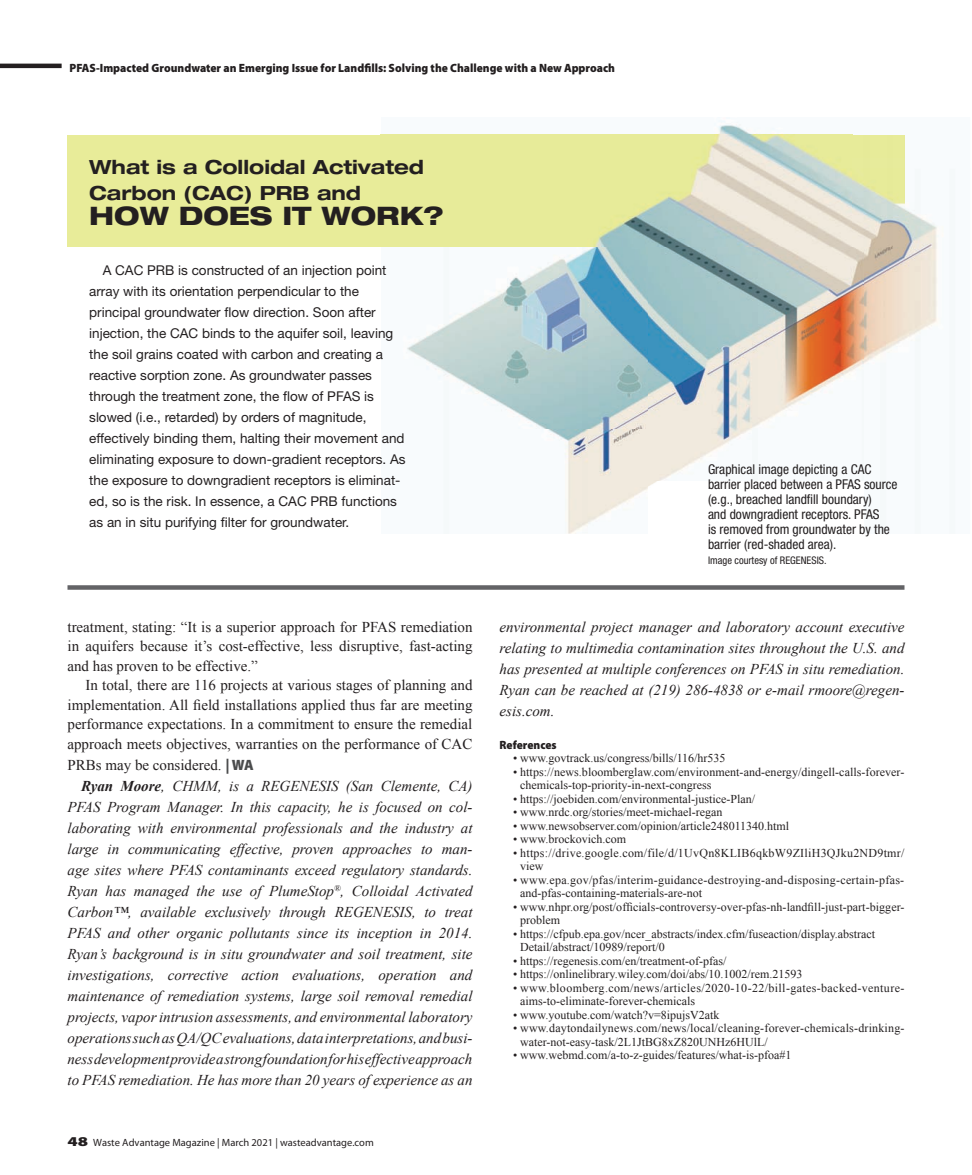
<style>
.page{position:relative;width:972px;height:1175px;background:#fff}
.page>*{position:absolute;margin:0;border:0;box-sizing:border-box;transform-origin:0 0}
.t1{font:800 expanded 25.5px "Helvetica Neue";color:#231f20}
.t2{font:700 expanded 19.5px/25.5px "Helvetica Neue";color:#231f20}
.t3{font:italic 15px/21px "Times New Roman";color:#231f20;text-align:justify}
.t4{font:15px/19.5px "Times New Roman";color:#231f20;text-align:justify}
.t5{font:13.5px/21px "Helvetica Neue";color:#231f20}
.t6{font:condensed 13.5px/15px "Helvetica Neue";color:#231f20}
.t7{font:12px/13.5px "Times New Roman";color:#231f20}
.t8{font:12px/13.5px "Times New Roman";letter-spacing:.02em;color:#231f20}
.t9{font:12px/13.5px "Times New Roman";letter-spacing:.03em;color:#231f20}
.t10{font:900 12px "Myriad Pro";color:#231f20;scale:.95 1}
.t11{font:10.5px "Myriad Pro";color:#231f20}
.t12{font:condensed 10.5px "Helvetica Neue";color:#231f20}
.s1{font-family:"Myriad Pro";font-weight:900;color:#4b4c4d}
.s2{font-weight:700}
.s3{font-weight:900;font-size:13.5px}
</style>
<div class="page">
<div style="left:68px;top:135px;width:836px;height:111px;background:#e8ec99"></div>
<img style="left:381px;top:118px;width:524px;height:51px">
<img style="left:864px;top:169px;width:73px;height:195px">
<img style="left:407px;top:247px;width:457px;height:287px">
<img style="left:380px;top:135px;width:524px;height:112px">
<hr style="left:0;top:64px;width:62px;height:4px;background:#231f20">
<div style="left:68px;top:585px;width:836px;height:5px;background:#636366"></div>
<p class="t10" style="left:70px;top:60px;width:576px">PFAS-Impacted Groundwater an Emerging Issue for Landfills: Solving the Challenge with a New Approach</p>
<h2 class="t2" style="left:89px;top:154px;width:336px">What is a Colloidal Activated<br>Carbon (CAC) PRB and</h2>
<h1 class="t1" style="left:89px;top:200px;width:356px">HOW DOES IT WORK?</h1>
<p class="t5" style="left:89px;top:259px;width:318px;text-indent:14px">A CAC PRB is constructed of an injection point array with its orientation perpendicular to the principal groundwater flow direction. Soon after injection, the CAC binds to the aquifer soil, leaving the soil grains coated with carbon and creating a reactive sorption zone. As groundwater passes through the treatment zone, the flow of PFAS is slowed (i.e., retarded) by orders of magnitude, effectively binding them, halting their movement and eliminating exposure to down-gradient receptors. As the exposure to downgradient receptors is eliminat&shy;ed, so is the risk. In essence, a CAC PRB functions as an in situ purifying filter for groundwater.</p>
<p class="t4" style="left:68px;top:616px;width:407px">treatment, stating: “it is a superior approach for Pfas remediation in aquifers because it’s cost-effective, less disruptive, fast-acting and has proven to be effective.”</p>
<p class="t4" style="left:68px;top:675px;width:407px;text-indent:18px">in total, there are 116 projects at various stages of planning and implementation. all field installations applied thus far are meeting performance expectations. in a commitment to ensure the remedial approach meets objectives, warranties on the performance of CaC</p>
<p class="t4" style="left:68px;top:754px;width:188px">Prbs may be considered. <span class="s1">| WA</span></p>
<p class="t3" style="left:81px;top:775px;width:393px"><span class="s2">Ryan Moore</span>, CHMM, is a REGENESIS (San Clemente, CA)</p>
<p class="t3" style="left:68px;top:796px;width:407px">PFAS Program Manager. In this capacity, he is focused on col-</p>
<p class="t3" style="left:68px;top:817px;width:407px">laborating with environmental professionals and the industry at</p>
<p class="t3" style="left:68px;top:838px;width:407px">large in communicating effective, proven approaches to man-</p>
<p class="t3" style="left:68px;top:859px;width:406px">age sites where PFAS contaminants exceed regulatory standards.</p>
<p class="t3" style="left:68px;top:880px;width:407px">Ryan has managed the use of PlumeStop<sup>®</sup>, Colloidal Activated</p>
<p class="t3" style="left:68px;top:901px;width:407px">Carbon™, available exclusively through REGENESIS, to treat</p>
<p class="t3" style="left:68px;top:922px;width:407px">PFAS and other organic pollutants since its inception in 2014.</p>
<p class="t3" style="left:68px;top:943px;width:407px">Ryan’s background is in situ groundwater and soil treatment, site</p>
<p class="t3" style="left:68px;top:964px;width:406px">investigations, corrective action evaluations, operation and</p>
<p class="t3" style="left:68px;top:985px;width:407px">maintenance of remediation systems, large soil removal remedial</p>
<p class="t3" style="left:68px;top:1006px;width:406px">projects, vapor intrusion assessments, and environmental laboratory</p>
<p class="t3" style="left:68px;top:1027px;width:406px">operations such as QA/QC evaluations, data interpretations, and busi-</p>
<p class="t3" style="left:68px;top:1048px;width:406px">ness development provide a strong foundation for his effective approach</p>
<p class="t3" style="left:68px;top:1069px;width:407px">to PFAS remediation. He has more than 20 years of experience as an</p>
<p class="t11" style="left:68px;top:1135px;width:308px"><span class="s3">48</span> Waste Advantage Magazine | March 2021 | wasteadvantage.com</p>
<p class="t6" style="left:708px;top:462px;width:191px">Graphical image depicting a CAC barrier placed between a PFAS source (e.g., breached landfill boundary)<br>and downgradient receptors. PFAS<br>is removed from groundwater by the barrier (red-shaded area).</p>
<p class="t12" style="left:708px;top:554px;width:120px">Image courtesy of REGENESIS.</p>
<p class="t3" style="left:500px;top:616px;width:407px">environmental project manager and laboratory account executive relating to multimedia contamination sites throughout the U.S. and has presented at multiple conferences on PFAS in situ remediation.<br>Ryan can be reached at (219) 286-4838 or e-mail rmoore@regen&shy;esis.com.</p>
<p class="t10" style="left:500px;top:736px;width:62px">References</p>
<p class="t7" style="left:513px;top:751px;width:214px">• www.govtrack.us/congress/bills/116/hr535</p>
<p class="t7" style="left:520px;top:764px;width:386px;text-indent:-7px">• https://news.bloomberglaw.com/environment-and-energy/dingell-calls-forever&shy;chemicals-top-priority-in-next-congress</p>
<p class="t7" style="left:513px;top:791px;width:244px">• https://joebiden.com/environmental-justice-Plan/</p>
<p class="t7" style="left:513px;top:805px;width:211px">• www.nrdc.org/stories/meet-michael-regan</p>
<p class="t7" style="left:513px;top:818px;width:278px">• www.newsobserver.com/opinion/article248011340.html</p>
<p class="t7" style="left:513px;top:832px;width:115px">• www.brockovich.com</p>
<p class="t8" style="left:520px;top:845px;width:386px;text-indent:-7px">• https://drive.google.com/file/d/1UvQn8KLib6qkbw9Zilih3QJku2nd9tmr/ view</p>
<p class="t8" style="left:520px;top:872px;width:386px;text-indent:-7px">• www.epa.gov/pfas/interim-guidance-destroying-and-disposing-certain-pfas&shy;and-pfas-containing-materials-are-not</p>
<p class="t7" style="left:520px;top:899px;width:386px;text-indent:-7px">• www.nhpr.org/post/officials-controversy-over-pfas-nh-landfill-just-part-bigger&shy;problem</p>
<p class="t7" style="left:520px;top:926px;width:357px;text-indent:-7px">• https://cfpub.epa.gov/ncer_abstracts/index.cfm/fuseaction/display.abstract detail/abstract/10989/report/0</p>
<p class="t7" style="left:513px;top:953px;width:215px">• https://regenesis.com/en/treatment-of-pfas/</p>
<p class="t7" style="left:513px;top:967px;width:291px">• https://onlinelibrary.wiley.com/doi/abs/10.1002/rem.21593</p>
<p class="t9" style="left:520px;top:980px;width:386px;text-indent:-7px">• www.bloomberg.com/news/articles/2020-10-22/bill-gates-backed-venture&shy;aims-to-eliminate-forever-chemicals</p>
<p class="t7" style="left:513px;top:1007px;width:208px">• www.youtube.com/watch?v=8ipujsv2atk</p>
<p class="t7" style="left:520px;top:1021px;width:386px;text-indent:-7px">• www.daytondailynews.com/news/local/cleaning-forever-chemicals-drinking&shy;water-not-easy-task/2L1Jtbg8xZ820Unhz6hUlL/</p>
<p class="t7" style="left:513px;top:1048px;width:280px">• www.webmd.com/a-to-z-guides/features/what-is-pfoa#1</p>
</div>
